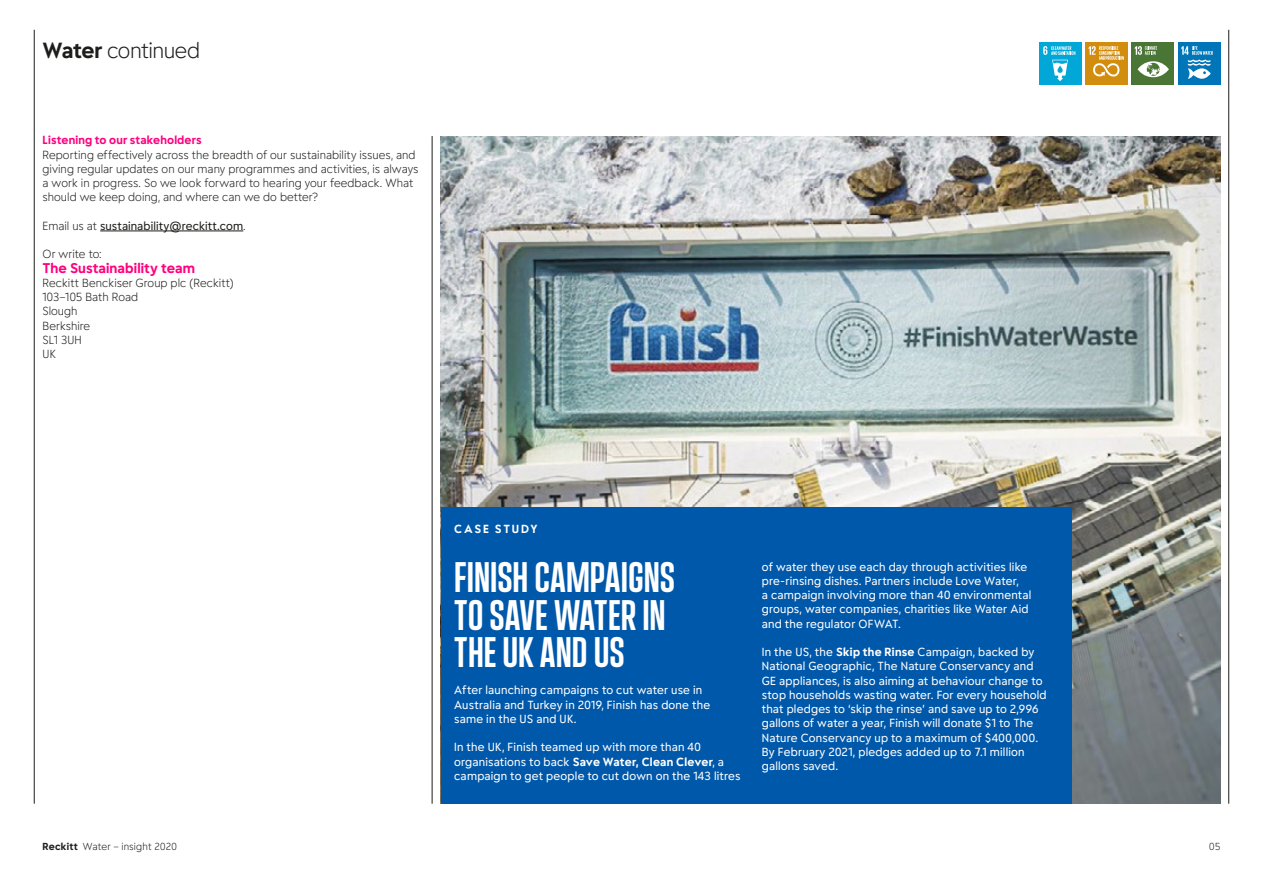
<style>
.page{position:relative;width:1263px;height:893px;background:#fff}
.page>*{position:absolute;margin:0;border:0;box-sizing:border-box;transform-origin:0 0}
.CaseStudySubheadLeve{font:43.5px/37.5px "Energy Display";color:#fff}
.t1{font:300 21px "Energy";letter-spacing:-.025em;color:#1d1d1b}
.AddressRecipient{font:700 13.5px "Energy";letter-spacing:.01em;color:#ff007f}
.CaseStudyBodyTextWhi{font:11.25px/14.2px "Energy";letter-spacing:.015em;color:#fff}
.BodyText{font:300 11.25px/14.2px "Energy";color:#1d1d1b}
.BodyText-2{font:11.25px "Energy";letter-spacing:.005em;color:#1d1d1b}
.SubheadLevel1{font:700 11.25px "Energy";letter-spacing:.015em;color:#ff007f}
.CaseStudyHeading{font:700 11.25px "Energy";letter-spacing:.155em;color:#fff}
.t2{font:300 9.75px "Energy";letter-spacing:.015em;color:#1d1d1b}
.s1{font-weight:700}
.s2{font-weight:300}
</style>
<div class="page">
<img style="left:441px;top:136px;width:779px;height:668px">
<div style="left:1178px;top:43px;width:42px;height:42px;background:#0076b8"></div>
<svg style="left:1181px;top:46px;width:32px;height:33px"></svg>
<div style="left:1132px;top:43px;width:42px;height:42px;background:#4a7635"></div>
<svg style="left:1138px;top:61px;width:31px;height:16px"></svg>
<svg style="left:1135px;top:46px;width:22px;height:9px"></svg>
<div style="left:1085px;top:43px;width:42px;height:42px;background:#d28d0e"></div>
<svg style="left:1088px;top:46px;width:36px;height:31px"></svg>
<div style="left:1039px;top:43px;width:42px;height:42px;background:#00a7d7"></div>
<svg style="left:1043px;top:46px;width:32px;height:35px"></svg>
<hr style="left:34px;top:30px;width:1px;height:774px;background:#1d1d1b">
<hr style="left:432px;top:136px;width:1px;height:668px;background:#1d1d1b">
<hr style="left:1228px;top:30px;width:1px;height:774px;background:#1d1d1b">
<div style="left:441px;top:507px;width:630px;height:297px;background:#0058aa"></div>
<hr style="left:100px;top:231px;width:143px;height:1px;background:#1d1d1b">
<h2 class="t1" style="left:43px;top:37px;width:159px"><span class="s1">Water</span> continued</h2>
<h3 class="SubheadLevel1" style="left:43px;top:133px;width:161px">Listening to our stakeholders</h3>
<p class="BodyText" style="left:43px;top:147px;width:377px">Reporting effectively across the breadth of our sustainability issues, and giving regular updates on our many programmes and activities, is always a work in progress. So we look forward to hearing your feedback. What should we keep doing, and where can we do better?</p>
<p class="BodyText-2" style="left:43px;top:218px;width:205px"><span class="s2">Email us at</span> sustainability@reckitt.com<span class="s2">.</span></p>
<p class="BodyText" style="left:43px;top:247px;width:61px">Or write to:</p>
<p class="AddressRecipient" style="left:43px;top:259px;width:154px">The Sustainability team</p>
<p class="BodyText" style="left:43px;top:275px;width:193px">Reckitt Benckiser Group plc (Reckitt)</p>
<p class="BodyText" style="left:43px;top:290px;width:97px">103–105 Bath Road</p>
<p class="BodyText" style="left:43px;top:304px;width:37px">Slough</p>
<p class="BodyText" style="left:43px;top:318px;width:49px">Berkshire</p>
<p class="BodyText" style="left:43px;top:332px;width:41px">SL1 3UH</p>
<p class="BodyText" style="left:43px;top:347px;width:15px">UK</p>
<h2 class="CaseStudyHeading" style="left:454px;top:521px;width:85px">CASE STUDY</h2>
<h3 class="CaseStudySubheadLeve" style="left:454px;top:555px;width:222px">FINISH CAMPAIGNS<br>TO SAVE WATER IN<br>THE UK AND US</h3>
<p class="CaseStudyBodyTextWhi" style="left:454px;top:683px;width:258px">After launching campaigns to cut water use in<br>Australia and Turkey in 2019, Finish has done the same in the US and UK.</p>
<p class="CaseStudyBodyTextWhi" style="left:454px;top:740px;width:288px">In the UK, Finish teamed up with more than 40 organisations to back <span class="s1">Save Water, Clean Clever</span>, a campaign to get people to cut down on the 143 litres</p>
<p class="CaseStudyBodyTextWhi" style="left:762px;top:559px;width:271px">of water they use each day through activities like pre-rinsing dishes. Partners include Love Water,<br>a campaign involving more than 40 environmental groups, water companies, charities like Water Aid and the regulator OFWAT.</p>
<p class="CaseStudyBodyTextWhi" style="left:762px;top:645px;width:286px">In the US, the <span class="s1">Skip the Rinse</span> Campaign, backed by National Geographic, The Nature Conservancy and GE appliances, is also aiming at behaviour change to stop households wasting water. For every household that pledges to ‘skip the rinse’ and save up to 2,996 gallons of water a year, Finish will donate $1 to The Nature Conservancy up to a maximum of $400,000.<br>By February 2021, pledges added up to 7.1 million gallons saved.</p>
<p class="t2" style="left:43px;top:841px;width:136px"><span class="s1">Reckitt</span> Water – insight 2020</p>
<p class="t2" style="left:1209px;top:841px;width:13px">05</p>
</div>
